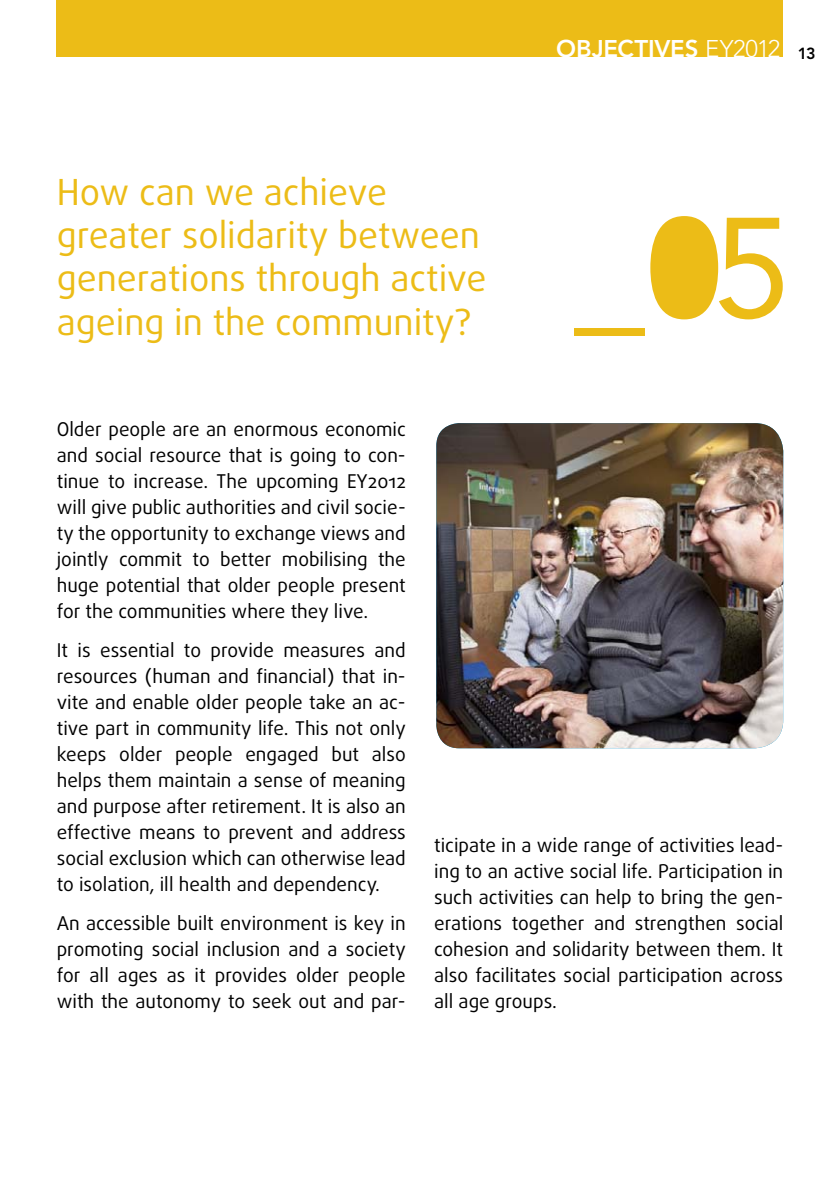
<style>
.page{position:relative;width:840px;height:1191px;background:#fff}
.page>*{position:absolute;margin:0;border:0;box-sizing:border-box;transform-origin:0 0}
.t1{font:141.2px "Avenir LT Std";color:#ecbc17}
.t2{font:36px/43.2px "Daxline Pro";color:#ecbc17}
.t3{font:800 24px "Avenir LT Std";letter-spacing:-.01em;color:#fff}
.t4{font:19px/26px "Daxline Pro";color:#000;text-align:justify}
.t5{font:800 16px "Avenir LT Std";color:#000}
.s1{font-weight:300}
</style>
<div class="page">
<div style="left:57px;top:0;width:725px;height:57px;background:#ecbc17"></div>
<div style="left:659px;top:221px;width:53px;height:95px;background:#ecbc17;border-radius:50%"></div>
<img style="left:436px;top:423px;width:346px;height:325px">
<p class="t3" style="left:556px;top:37px;width:225px">OBJECTIVES <span class="s1">EY2012</span></p>
<p class="t5" style="left:797px;top:45px;width:19px">13</p>
<h2 class="t2" style="left:57px;top:175px;width:431px">How can we achieve greater solidarity between generations through active ageing in the community?</h2>
<h1 class="t1" style="left:574px;top:200px;width:218px">_05</h1>
<p class="t4" style="left:57px;top:419px;width:350px">Older people are an enormous economic and social resource that is going to con&shy;tinue to increase. The upcoming EY2012 will give public authorities and civil socie&shy;ty the opportunity to exchange views and jointly commit to better mobilising the huge potential that older people present for the communities where they live.</p>
<p class="t4" style="left:57px;top:640px;width:350px">It is essential to provide measures and resources (human and financial) that in&shy;vite and enable older people take an ac&shy;tive part in community life. This not only keeps older people engaged but also helps them maintain a sense of meaning and purpose after retirement. It is also an effective means to prevent and address social exclusion which can otherwise lead to isolation, ill health and dependency.</p>
<p class="t4" style="left:57px;top:913px;width:350px">An accessible built environment is key in promoting social inclusion and a society for all ages as it provides older people with the autonomy to seek out and par-</p>
<p class="t4" style="left:434px;top:835px;width:350px">ticipate in a wide range of activities lead&shy;ing to an active social life. Participation in such activities can help to bring the gen&shy;erations together and strengthen social cohesion and solidarity between them. It also facilitates social participation across all age groups.</p>
</div>
